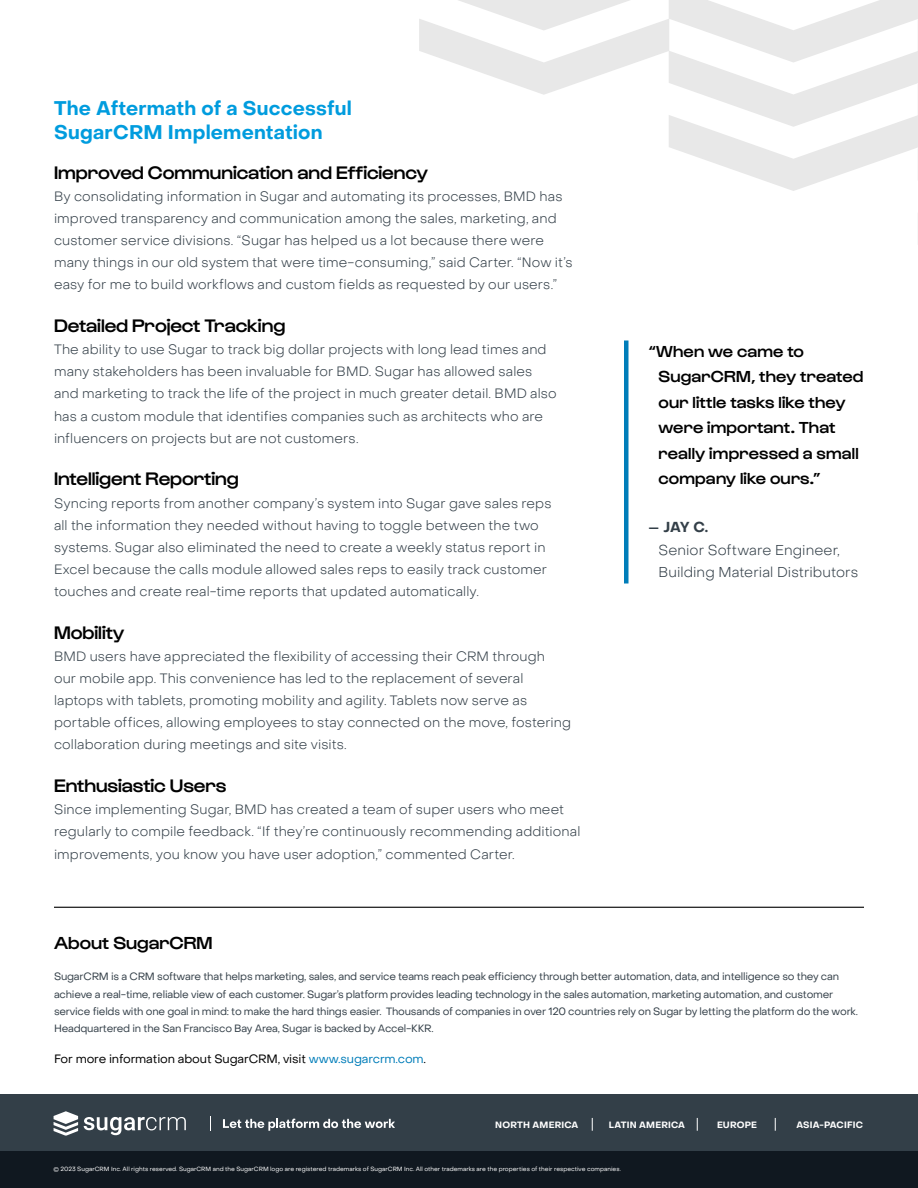
<style>
.page{position:relative;width:918px;height:1188px;background:#fff}
.page>*{position:absolute;margin:0;border:0;box-sizing:border-box;transform-origin:0 0}
.t1{font:700 19.5px/24px "Object Sans";letter-spacing:.01em;color:#009cde}
.t2{font:500 18.75px "Gustavo";letter-spacing:-.005em;color:#000}
.t3{font:500 18px "Gustavo";color:#000}
.t4{font:500 16.5px/25.5px "Gustavo";letter-spacing:.01em;color:#000}
.t5{font:300 14.25px/22.5px "Object Sans";letter-spacing:.005em;color:#333f48}
.t6{font:300 13.5px/22.2px "Object Sans";letter-spacing:.01em;color:#333f48}
.t7{font:12px "Object Sans";letter-spacing:-.01em;color:#000}
.t8{font:10.5px/17.4px "Object Sans";letter-spacing:-.02em;color:#333f48}
.t9{font:700 9.15px "Object Sans";letter-spacing:.02em;color:#fff}
.t10{font:700 9px "Object Sans";letter-spacing:.02em;color:#fff}
.t11{font:6px "Object Sans";color:#fff}
.s1{font-weight:700;font-size:12px}
.s2{font-weight:700}
.s3{color:#007db9}
</style>
<div class="page">
<svg style="left:419px;top:0;width:499px;height:191px"></svg>
<hr style="left:917px;top:213px;width:1px;height:32px;background:#e8e8e8">
<div style="left:624px;top:340px;width:5px;height:243px;background:#007db9"></div>
<div style="left:0;top:1094px;width:918px;height:57px;background:#333f48"></div>
<div style="left:0;top:1151px;width:918px;height:37px;background:#101820"></div>
<svg style="left:592px;top:1118px;width:1px;height:13px"></svg>
<svg style="left:697px;top:1118px;width:1px;height:13px"></svg>
<svg style="left:775px;top:1118px;width:1px;height:13px"></svg>
<svg style="left:54px;top:1111px;width:24px;height:25px"></svg>
<svg style="left:84px;top:1117px;width:102px;height:18px"></svg>
<svg style="left:210px;top:1116px;width:1px;height:15px"></svg>
<svg style="left:223px;top:1119px;width:172px;height:12px"></svg>
<hr style="left:54px;top:907px;width:810px;height:1px;background:#000">
<h1 class="t1" style="left:54px;top:98px;width:300px">The Aftermath of a Successful<br>SugarCRM Implementation</h1>
<h2 class="t2" style="left:54px;top:165px;width:376px">Improved Communication and Efficiency</h2>
<p class="t6" style="left:54px;top:186px;width:520px">By consolidating information in Sugar and automating its processes, BMD has improved transparency and communication among the sales, marketing, and customer service divisions. “Sugar has helped us a lot because there were many things in our old system that were time-consuming,” said Carter. “Now it’s easy for me to build workflows and custom fields as requested by our users.”</p>
<h2 class="t2" style="left:54px;top:319px;width:233px">Detailed Project Tracking</h2>
<p class="t6" style="left:54px;top:340px;width:504px">The ability to use Sugar to track big dollar projects with long lead times and many stakeholders has been invaluable for BMD. Sugar has allowed sales and marketing to track the life of the project in much greater detail. BMD also has a custom module that identifies companies such as architects who are influencers on projects but are not customers.</p>
<h2 class="t2" style="left:54px;top:472px;width:186px">Intelligent Reporting</h2>
<p class="t6" style="left:54px;top:493px;width:499px">Syncing reports from another company’s system into Sugar gave sales reps all the information they needed without having to toggle between the two systems. Sugar also eliminated the need to create a weekly status report in Excel because the calls module allowed sales reps to easily track customer touches and create real-time reports that updated automatically.</p>
<h2 class="t2" style="left:54px;top:626px;width:72px">Mobility</h2>
<p class="t6" style="left:54px;top:646px;width:519px">BMD users have appreciated the flexibility of accessing their CRM through<br>our mobile app. This convenience has led to the replacement of several laptops with tablets, promoting mobility and agility. Tablets now serve as portable offices, allowing employees to stay connected on the move, fostering collaboration during meetings and site visits.</p>
<h2 class="t2" style="left:54px;top:779px;width:174px">Enthusiastic Users</h2>
<p class="t6" style="left:54px;top:800px;width:528px">Since implementing Sugar, BMD has created a team of super users who meet regularly to compile feedback. “If they’re continuously recommending additional improvements, you know you have user adoption,” commented Carter.</p>
<p class="t4" style="left:659px;top:340px;width:206px;text-indent:-10px">“When we came to<br>SugarCRM, they treated our little tasks like they were important. That really impressed a small company like ours.”</p>
<p class="t5" style="left:659px;top:518px;width:201px;text-indent:-10px"><span class="s1">—</span> <span class="s2">JAY C.<br></span>Senior Software Engineer,<br>Building Material Distributors</p>
<h3 class="t3" style="left:54px;top:937px;width:160px">About SugarCRM</h3>
<p class="t8" style="left:54px;top:969px;width:805px">SugarCRM is a CRM software that helps marketing, sales, and service teams reach peak efficiency through better automation, data, and intelligence so they can achieve a real-time, reliable view of each customer. Sugar’s platform provides leading technology in the sales automation, marketing automation, and customer service fields with one goal in mind: to make the hard things easier. Thousands of companies in over 120 countries rely on Sugar by letting the platform do the work.<br>Headquartered in the San Francisco Bay Area, Sugar is backed by Accel-KKR.</p>
<p class="t7" style="left:54px;top:1054px;width:374px">For more information about SugarCRM, visit <span class="s3">www.sugarcrm.com</span>.</p>
<p class="t10" style="left:495px;top:1121px;width:85px">NORTH AMERICA</p>
<p class="t10" style="left:717px;top:1121px;width:42px">EUROPE</p>
<p class="t9" style="left:797px;top:1121px;width:68px">ASIA-PACIFIC</p>
<p class="t11" style="left:54px;top:1166px;width:569px">© 2023 SugarCRM Inc. All rights reserved. SugarCRM and the SugarCRM logo are registered trademarks of SugarCRM Inc. All other trademarks are the properties of their respective companies.</p>
<p class="t10" style="left:609px;top:1121px;width:78px">LATIN AMERICA</p>
</div>
